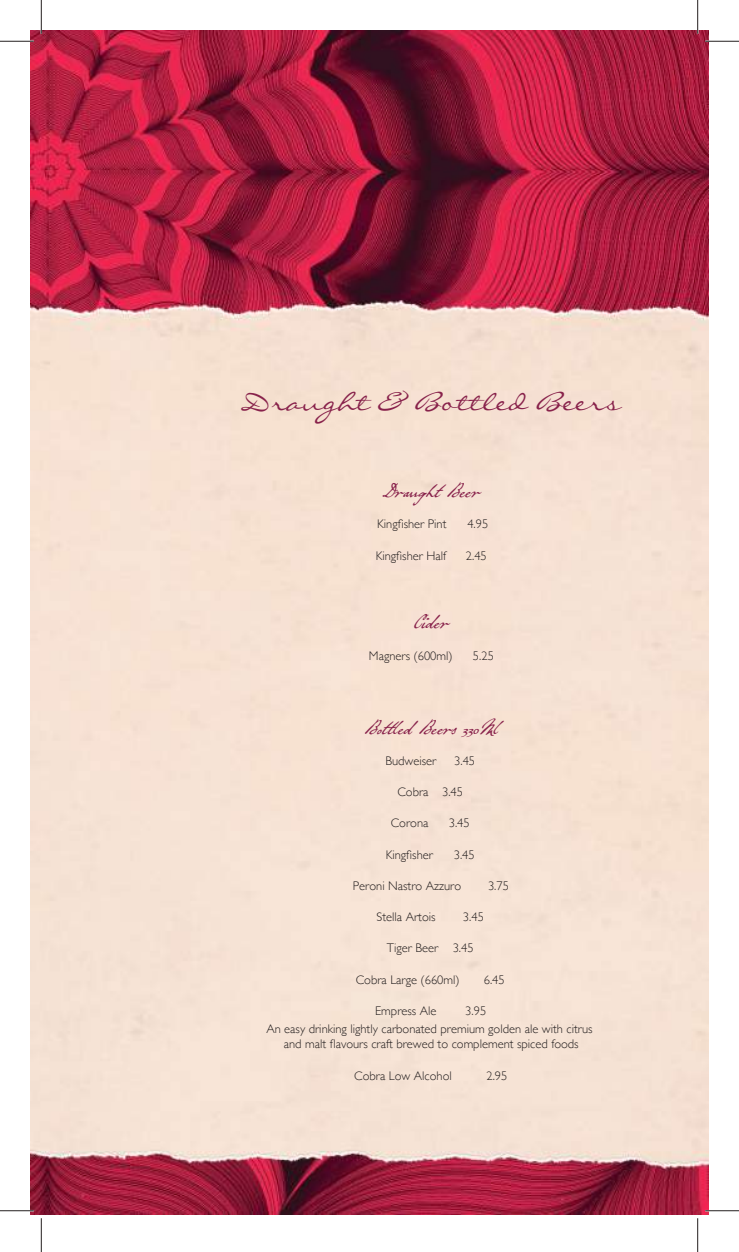
<style>
.page{position:relative;width:739px;height:1252px;background:#fff}
.page>*{position:absolute;margin:0;border:0;box-sizing:border-box;transform-origin:0 0}
.t1{font:25px "P22 Grosvenor W00";color:#88224b}
.t2{font:25px "Liorah BT";color:#88224b}
.t3{font:300 12.5px/18.2px "Gill Sans";color:#241f1f}
</style>
<div class="page">
<img style="left:31px;top:31px;width:676px;height:1183px">
<hr style="left:0;top:40px;width:34px;height:2px;background:#fff">
<hr style="left:704px;top:40px;width:34px;height:2px;background:#fff">
<hr style="left:40px;top:0;width:2px;height:34px;background:#fff">
<hr style="left:696px;top:0;width:2px;height:34px;background:#fff">
<hr style="left:0;top:41px;width:34px;height:1px;background:#241f1f">
<hr style="left:704px;top:41px;width:34px;height:1px;background:#241f1f">
<hr style="left:0;top:1210px;width:34px;height:1px;background:#241f1f">
<hr style="left:704px;top:1210px;width:34px;height:1px;background:#241f1f">
<hr style="left:41px;top:0;width:1px;height:34px;background:#241f1f">
<hr style="left:41px;top:1218px;width:1px;height:34px;background:#241f1f">
<hr style="left:697px;top:0;width:1px;height:34px;background:#241f1f">
<hr style="left:697px;top:1218px;width:1px;height:34px;background:#241f1f">
<h1 class="t2" style="left:242px;top:387px;width:380px">Draught &amp; Bottled Beers</h1>
<h1 class="t1" style="left:382px;top:481px;width:98px">Draught Beer</h1>
<p class="t3" style="left:377px;top:514px;width:71px">Kingfisher Pint</p>
<p class="t3" style="left:467px;top:514px;width:22px">4.95</p>
<p class="t3" style="left:375px;top:546px;width:72px">Kingfisher Half</p>
<p class="t3" style="left:465px;top:546px;width:22px">2.45</p>
<h1 class="t1" style="left:413px;top:613px;width:36px">Cider</h1>
<p class="t3" style="left:368px;top:646px;width:85px">Magners (600ml)</p>
<p class="t3" style="left:472px;top:646px;width:22px">5.25</p>
<h1 class="t1" style="left:364px;top:718px;width:135px">Bottled Beers 330Ml</h1>
<p class="t3" style="left:385px;top:751px;width:52px">Budweiser</p>
<p class="t3" style="left:454px;top:751px;width:22px">3.45</p>
<p class="t3" style="left:397px;top:782px;width:67px">Cobra 3.45</p>
<p class="t3" style="left:390px;top:813px;width:39px">Corona</p>
<p class="t3" style="left:448px;top:813px;width:22px">3.45</p>
<p class="t3" style="left:385px;top:845px;width:49px">Kingfisher</p>
<p class="t3" style="left:453px;top:845px;width:22px">3.45</p>
<p class="t3" style="left:352px;top:876px;width:110px">Peroni Nastro Azzuro</p>
<p class="t3" style="left:487px;top:876px;width:22px">3.75</p>
<p class="t3" style="left:376px;top:907px;width:60px">Stella Artois</p>
<p class="t3" style="left:462px;top:907px;width:22px">3.45</p>
<p class="t3" style="left:386px;top:938px;width:88px">Tiger Beer 3.45</p>
<p class="t3" style="left:355px;top:970px;width:105px">Cobra Large (660ml)</p>
<p class="t3" style="left:483px;top:970px;width:22px">6.45</p>
<p class="t3" style="left:266px;top:1001px;width:327px;text-indent:199px">3.95<br>An easy drinking lightly carbonated premium golden ale with citrus</p>
<p class="t3" style="left:283px;top:1034px;width:296px">and malt flavours craft brewed to complement spiced foods</p>
<p class="t3" style="left:354px;top:1066px;width:99px">Cobra Low Alcohol</p>
<p class="t3" style="left:486px;top:1066px;width:22px">2.95</p>
<p class="t3" style="left:375px;top:1001px;width:63px">Empress Ale</p>
</div>
